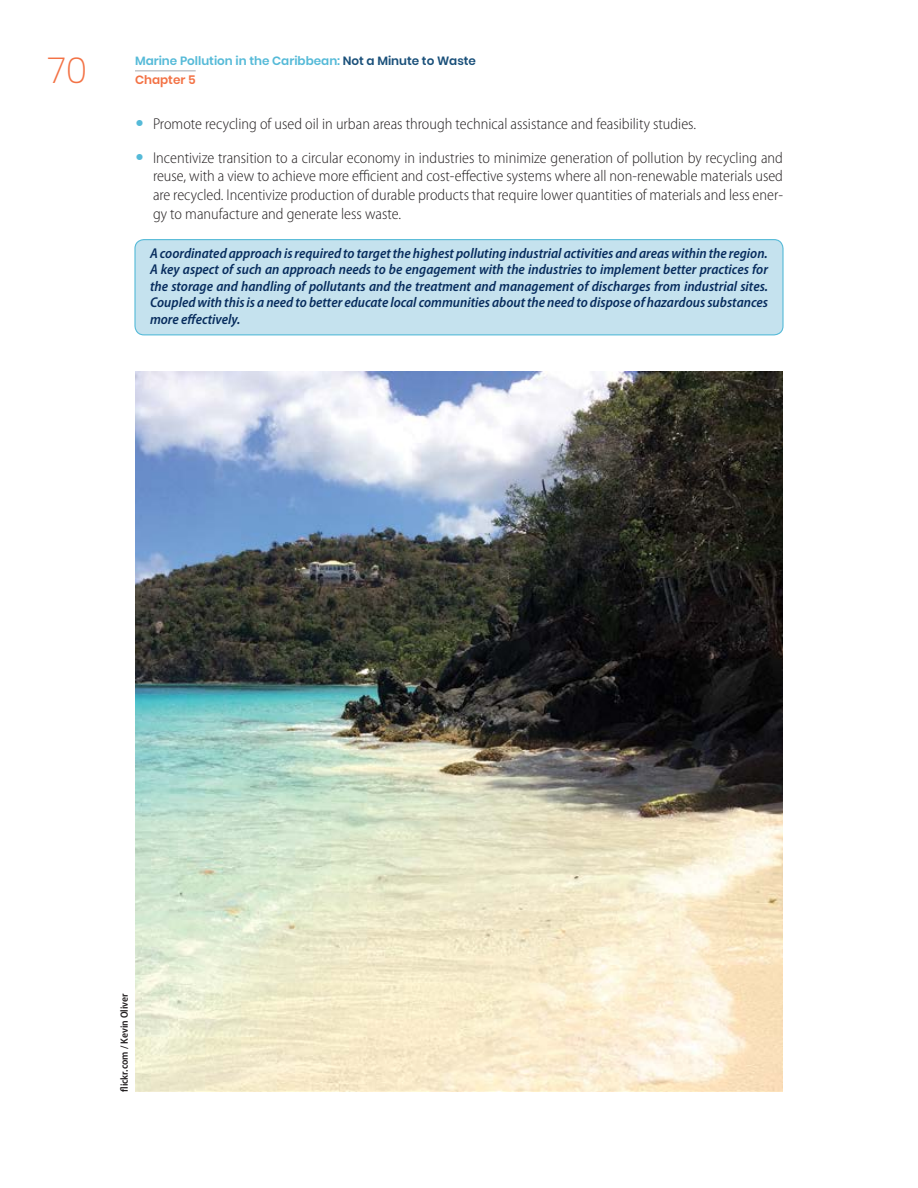
<style>
.page{position:relative;width:918px;height:1188px;background:#fff}
.page>*{position:absolute;margin:0;border:0;box-sizing:border-box;transform-origin:0 0}
.t1{font:200 36px "Poppins";color:#f37245}
.t2{font:300 semi-condensed 15.75px/18.8px "Myriad Pro";color:#231f20;text-align:justify}
.t3{font:italic 600 semi-condensed 14.25px/16.5px "Myriad Pro";color:#082d5e;text-align:justify}
.t4{font:600 12px "Poppins";color:#55bad8}
.t5{font:600 12px "Poppins";color:#f37245}
.t6{font:600 semi-condensed 10.5px "Myriad Pro";color:#231f20}
.s1{color:#1a507a}
.s2{font-family:"Poppins";font-weight:900;font-stretch:normal;font-size:18px;color:#55bad8}
</style>
<div class="page">
<div style="left:135px;top:240px;width:648px;height:95px;background:#c5e2ee;border-radius:9px"></div>
<div style="left:134px;top:239px;width:650px;height:96px;border:1px solid #55bad8;border-radius:9px"></div>
<img style="left:135px;top:371px;width:648px;height:721px">
<hr style="left:135px;top:70px;width:61px;height:1px;background:#a7a9ac">
<h1 class="t1" style="left:48px;top:49px;width:41px">70</h1>
<p class="t4" style="left:135px;top:54px;width:343px">Marine Pollution in the Caribbean: <span class="s1">Not a Minute to Waste</span></p>
<p class="t5" style="left:135px;top:73px;width:62px">Chapter 5</p>
<p class="t2" style="left:135px;top:115px;width:563px"><span class="s2">•</span> Promote recycling of used oil in urban areas through technical assistance and feasibility studies.</p>
<p class="t2" style="left:153px;top:148px;width:632px;text-indent:-18px"><span class="s2">•</span> Incentivize transition to a circular economy in industries to minimize generation of pollution by recycling and reuse, with a view to achieve more efficient and cost-effective systems where all non-renewable materials used are recycled. Incentivize production of durable products that require lower quantities of materials and less ener&shy;gy to manufacture and generate less waste.</p>
<p class="t3" style="left:150px;top:245px;width:620px">A coordinated approach is required to target the highest polluting industrial activities and areas within the region.<br>A key aspect of such an approach needs to be engagement with the industries to implement better practices for the storage and handling of pollutants and the treatment and management of discharges from industrial sites.<br>Coupled with this is a need to better educate local communities about the need to dispose of hazardous substances more effectively.</p>
<p class="t6" style="left:119px;top:1092px;width:100px;rotate:-90deg">flickr.com / Kevin Oliver</p>
</div>
